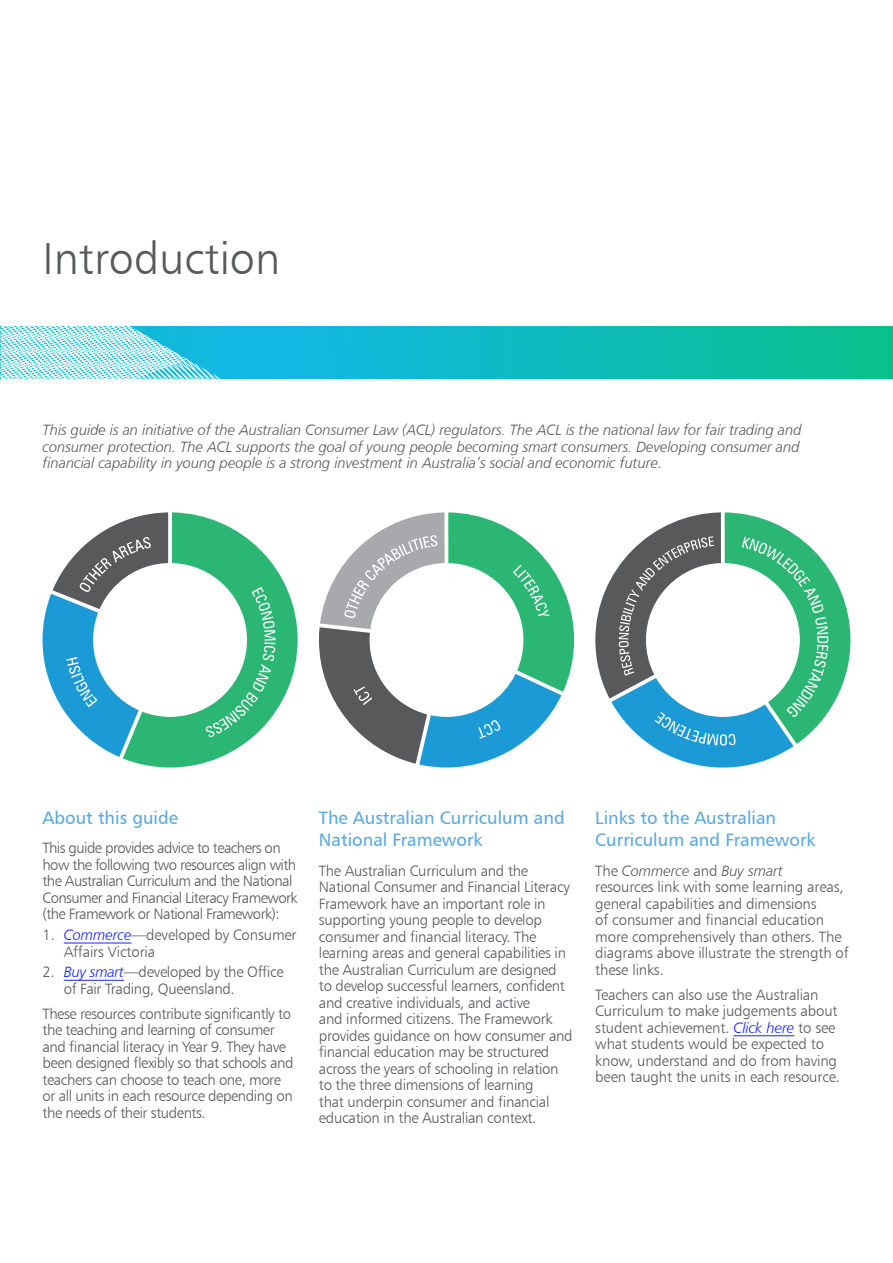
<style>
.page{position:relative;width:893px;height:1263px;background:#fff}
.page>*{position:absolute;margin:0;border:0;box-sizing:border-box;transform-origin:0 0}
.t1{font:45px "Humanist 777 BT Light B";color:#58595b}
.t2{font:18px/22.5px "Humanist 777 BT Roman B";color:#5da9dd}
.t3{font:15px/16.5px "Humanist 777 BT Light B";letter-spacing:-.02em;color:#58595b}
.t4{font:15px/16.5px "Humanist 777 BT Light Italic B";letter-spacing:-.01em;color:#58595b}
.t5{font:15px/16.5px "Humanist 777 BT Light B";letter-spacing:-.04em;color:#58595b}
.s1{font-family:"Humanist 777 BT Light Italic B";color:#1922fb}
.s2{font-family:"Humanist 777 BT Light B"}
</style>
<div class="page">
<svg style="left:0;top:326px;width:893px;height:53px;background:#0fbbbc"></svg>
<svg style="left:1px;top:326px;width:221px;height:53px"></svg>
<hr style="left:64px;top:943px;width:67px;height:1px;background:#1922fb">
<hr style="left:64px;top:980px;width:60px;height:1px;background:#1922fb">
<hr style="left:733px;top:1035px;width:61px;height:1px;background:#1922fb">
<svg style="left:595px;top:512px;width:255px;height:255px"></svg>
<svg style="left:43px;top:512px;width:255px;height:255px"></svg>
<svg style="left:319px;top:512px;width:255px;height:255px"></svg>
<h1 class="t1" style="left:43px;top:231px;width:239px">Introduction</h1>
<p class="t4" style="left:43px;top:421px;width:761px">This guide is an initiative of the Australian Consumer Law (ACL) regulators. The ACL is the national law for fair trading and consumer protection. The ACL supports the goal of young people becoming smart consumers. Developing consumer and financial capability in young people is a strong investment in Australia’s social and economic future.</p>
<p class="t2" style="left:43px;top:806px;width:137px">About this guide</p>
<p class="t5" style="left:43px;top:839px;width:257px">This guide provides advice to teachers on how the following two resources align with the Australian Curriculum and the National Consumer and Financial Literacy Framework (the Framework or National Framework):</p>
<p class="t3" style="left:64px;top:926px;width:234px;text-indent:-21px">1. <span class="s1">Commerce</span>—developed by Consumer<br>Affairs Victoria</p>
<p class="t3" style="left:64px;top:963px;width:222px;text-indent:-21px">2. <span class="s1">Buy smart</span>—developed by the Office of Fair Trading, Queensland.</p>
<p class="t3" style="left:43px;top:1005px;width:252px">These resources contribute significantly to the teaching and learning of consumer and financial literacy in Year 9. They have been designed flexibly so that schools and teachers can choose to teach one, more or all units in each resource depending on the needs of their students.</p>
<p class="t2" style="left:319px;top:806px;width:247px">The Australian Curriculum and<br>National Framework</p>
<p class="t3" style="left:319px;top:862px;width:255px">The Australian Curriculum and the National Consumer and Financial Literacy Framework have an important role in supporting young people to develop consumer and financial literacy. The learning areas and general capabilities in the Australian Curriculum are designed to develop successful learners, confident and creative individuals, and active<br>and informed citizens. The Framework provides guidance on how consumer and financial education may be structured across the years of schooling in relation to the three dimensions of learning<br>that underpin consumer and financial education in the Australian context.</p>
<p class="t2" style="left:595px;top:806px;width:222px">Links to the Australian<br>Curriculum and Framework</p>
<p class="t4" style="left:595px;top:862px;width:189px"><span class="s2">The</span> Commerce <span class="s2">and</span> Buy smart</p>
<p class="t3" style="left:595px;top:878px;width:255px">resources link with some learning areas, general capabilities and dimensions<br>of consumer and financial education more comprehensively than others. The diagrams above illustrate the strength of these links.</p>
<p class="t3" style="left:595px;top:986px;width:246px">Teachers can also use the Australian Curriculum to make judgements about student achievement. <span class="s1">Click here</span> to see what students would be expected to know, understand and do from having been taught the units in each resource.</p>
</div>
